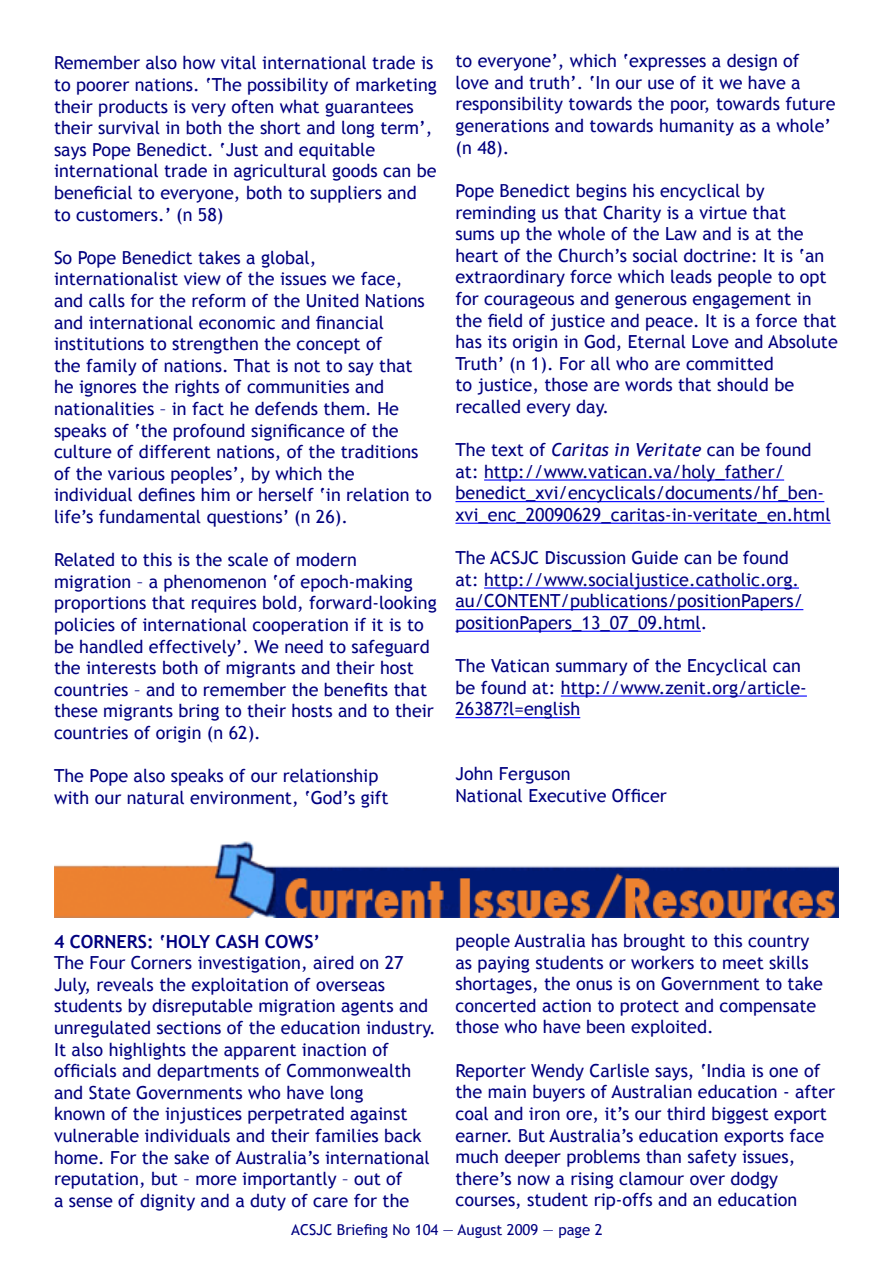
<style>
.page{position:relative;width:893px;height:1263px;background:#fff}
.page>*{position:absolute;margin:0;border:0;box-sizing:border-box;transform-origin:0 0}
.t1{font:18px/21.6px "Trebuchet MS";color:#000080}
.t2{font:700 18px "Trebuchet MS";color:#000080}
.t3{font:15px "Trebuchet MS";color:#000080}
.s1{font-style:italic}
</style>
<div class="page">
<hr style="left:484px;top:479px;width:300px;height:2px;background:#00f">
<hr style="left:455px;top:501px;width:369px;height:1px;background:#00f">
<hr style="left:455px;top:523px;width:376px;height:1px;background:#00f">
<hr style="left:484px;top:587px;width:315px;height:2px;background:#00f">
<hr style="left:455px;top:609px;width:348px;height:1px;background:#00f">
<hr style="left:455px;top:631px;width:246px;height:1px;background:#00f">
<hr style="left:561px;top:695px;width:246px;height:2px;background:#00f">
<hr style="left:455px;top:717px;width:125px;height:1px;background:#00f">
<img style="left:54px;top:841px;width:785px;height:77px">
<p class="t1" style="left:54px;top:52px;width:384px">Remember also how vital international trade is to poorer nations. ‘The possibility of marketing their products is very often what guarantees their survival in both the short and long term’, says Pope Benedict. ‘Just and equitable international trade in agricultural goods can be beneficial to everyone, both to suppliers and to customers.’ (n 58)</p>
<p class="t1" style="left:54px;top:247px;width:379px">So Pope Benedict takes a global, internationalist view of the issues we face, and calls for the reform of the United Nations and international economic and financial institutions to strengthen the concept of<br>the family of nations. That is not to say that he ignores the rights of communities and nationalities – in fact he defends them. He speaks of ‘the profound significance of the culture of different nations, of the traditions of the various peoples’, by which the individual defines him or herself ‘in relation to life’s fundamental questions’ (n 26).</p>
<p class="t1" style="left:54px;top:549px;width:384px">Related to this is the scale of modern migration – a phenomenon ‘of epoch-making proportions that requires bold, forward-looking policies of international cooperation if it is to be handled effectively’. We need to safeguard the interests both of migrants and their host countries – and to remember the benefits that these migrants bring to their hosts and to their countries of origin (n 62).</p>
<p class="t1" style="left:54px;top:765px;width:336px">The Pope also speaks of our relationship with our natural environment, ‘God’s gift</p>
<p class="t1" style="left:455px;top:50px;width:382px">to everyone’, which ‘expresses a design of love and truth’. ‘In our use of it we have a responsibility towards the poor, towards future generations and towards humanity as a whole’ (n 48).</p>
<p class="t1" style="left:455px;top:180px;width:384px">Pope Benedict begins his encyclical by reminding us that Charity is a virtue that<br>sums up the whole of the Law and is at the heart of the Church’s social doctrine: It is ‘an extraordinary force which leads people to opt for courageous and generous engagement in the field of justice and peace. It is a force that has its origin in God, Eternal Love and Absolute Truth’ (n 1). For all who are committed<br>to justice, those are words that should be recalled every day.</p>
<p class="t1" style="left:455px;top:439px;width:377px">The text of <span class="s1">Caritas in Veritate</span> can be found at: http://www.vatican.va/holy_father/ benedict_xvi/encyclicals/documents/hf_ben&shy;xvi_enc_20090629_caritas-in-veritate_en.html</p>
<p class="t1" style="left:455px;top:547px;width:349px">The ACSJC Discussion Guide can be found at: http://www.socialjustice.catholic.org. au/CONTENT/publications/positionPapers/ positionPapers_13_07_09.html.</p>
<p class="t1" style="left:455px;top:655px;width:353px">The Vatican summary of the Encyclical can be found at: http://www.zenit.org/article-<br>26387?l=english</p>
<p class="t1" style="left:455px;top:763px;width:117px">John Ferguson</p>
<p class="t1" style="left:455px;top:785px;width:213px">National Executive Officer</p>
<p class="t2" style="left:54px;top:930px;width:268px">4 CORNERS: ‘HOLY CASH COWS’</p>
<p class="t1" style="left:54px;top:952px;width:383px">The Four Corners investigation, aired on 27<br>July, reveals the exploitation of overseas students by disreputable migration agents and unregulated sections of the education industry.<br>It also highlights the apparent inaction of officials and departments of Commonwealth and State Governments who have long<br>known of the injustices perpetrated against vulnerable individuals and their families back home. For the sake of Australia’s international reputation, but – more importantly – out of<br>a sense of dignity and a duty of care for the</p>
<p class="t1" style="left:455px;top:930px;width:369px">people Australia has brought to this country as paying students or workers to meet skills shortages, the onus is on Government to take concerted action to protect and compensate those who have been exploited.</p>
<p class="t1" style="left:455px;top:1060px;width:381px">Reporter Wendy Carlisle says, ‘India is one of the main buyers of Australian education - after coal and iron ore, it’s our third biggest export earner. But Australia’s education exports face much deeper problems than safety issues, there’s now a rising clamour over dodgy courses, student rip-offs and an education</p>
<p class="t3" style="left:291px;top:1221px;width:313px">ACSJC Briefing No 104 — August 2009 — page 2</p>
</div>
